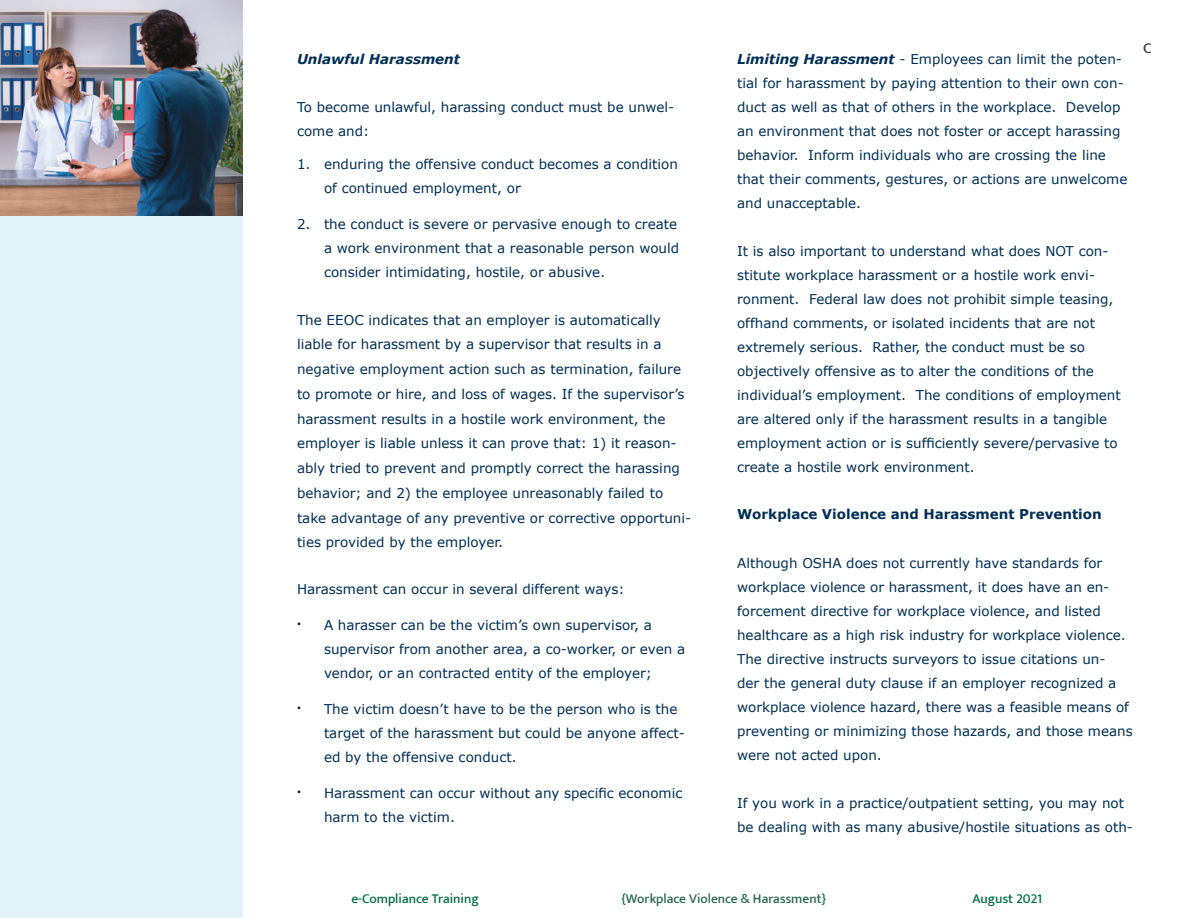
<style>
.page{position:relative;width:1188px;height:918px;background:#fff}
.page>*{position:absolute;margin:0;border:0;box-sizing:border-box;transform-origin:0 0}
.t1{font:500 15px "Mukta Vaani";color:#3e3e3f}
.t2{font:13.5px/24px "Verdana";color:#002e54}
.t3{font:700 13.5px "Verdana";color:#002e54}
.t4{font:500 13.5px "Mukta Vaani";color:#016d43}
.t5{font:500 13.5px "Mukta Vaani";color:#27654f}
.t6{font:italic 700 13.5px "Verdana";color:#002e54}
.s1{font-weight:700;font-style:italic}
.s2{color:#016d43}
</style>
<div class="page">
<div style="left:0;top:216px;width:243px;height:702px;background:#e2f3f8"></div>
<img style="left:0;top:0;width:243px;height:216px">
<p class="t6" style="left:297px;top:51px;width:165px">Unlawful Harassment</p>
<p class="t2" style="left:297px;top:96px;width:379px">To become unlawful, harassing conduct must be unwel&shy;come and:</p>
<p class="t2" style="left:324px;top:153px;width:356px;text-indent:-27px">1. enduring the offensive conduct becomes a condition of continued employment, or</p>
<p class="t2" style="left:324px;top:213px;width:357px;text-indent:-27px">2. the conduct is severe or pervasive enough to create a work environment that a reasonable person would consider intimidating, hostile, or abusive.</p>
<p class="t2" style="left:297px;top:308px;width:396px;line-height:24.8px">The EEOC indicates that an employer is automatically liable for harassment by a supervisor that results in a negative employment action such as termination, failure to promote or hire, and loss of wages. If the supervisor’s harassment results in a hostile work environment, the employer is liable unless it can prove that: 1) it reason&shy;ably tried to prevent and promptly correct the harassing behavior; and 2) the employee unreasonably failed to take advantage of any preventive or corrective opportuni&shy;ties provided by the employer.</p>
<p class="t2" style="left:297px;top:577px;width:329px">Harassment can occur in several different ways:</p>
<p class="t2" style="left:324px;top:613px;width:363px">A harasser can be the victim’s own supervisor, a supervisor from another area, a co-worker, or even a vendor, or an contracted entity of the employer;</p>
<p class="t2" style="left:324px;top:697px;width:362px">The victim doesn’t have to be the person who is the target of the harassment but could be anyone affect&shy;ed by the offensive conduct.</p>
<p class="t2" style="left:324px;top:781px;width:360px">Harassment can occur without any specific economic harm to the victim.</p>
<p class="t2" style="left:737px;top:48px;width:392px"><span class="s1">Limiting Harassment</span> - Employees can limit the poten&shy;tial for harassment by paying attention to their own con&shy;duct as well as that of others in the workplace. Develop an environment that does not foster or accept harassing behavior. Inform individuals who are crossing the line that their comments, gestures, or actions are unwelcome and unacceptable.</p>
<p class="t2" style="left:737px;top:240px;width:385px">It is also important to understand what does NOT con&shy;stitute workplace harassment or a hostile work envi&shy;ronment. Federal law does not prohibit simple teasing, offhand comments, or isolated incidents that are not extremely serious. Rather, the conduct must be so objectively offensive as to alter the conditions of the individual’s employment. The conditions of employment are altered only if the harassment results in a tangible employment action or is sufficiently severe/pervasive to create a hostile work environment.</p>
<p class="t3" style="left:737px;top:505px;width:366px">Workplace Violence and Harassment Prevention</p>
<p class="t2" style="left:737px;top:552px;width:397px">Although OSHA does not currently have standards for workplace violence or harassment, it does have an en&shy;forcement directive for workplace violence, and listed healthcare as a high risk industry for workplace violence.<br>The directive instructs surveyors to issue citations un-<br>der the general duty clause if an employer recognized a workplace violence hazard, there was a feasible means of preventing or minimizing those hazards, and those means were not acted upon.</p>
<p class="t2" style="left:737px;top:792px;width:397px">If you work in a practice/outpatient setting, you may not be dealing with as many abusive/hostile situations as oth-</p>
<p class="t1" style="left:1143px;top:38px;width:10px">C</p>
<p class="t4" style="left:351px;top:890px;width:129px">e-Compliance Training</p>
<p class="t5" style="left:621px;top:890px;width:206px"><span class="s2">{</span>Workplace Violence &amp; Harassment<span class="s2">}</span></p>
<p class="t4" style="left:972px;top:890px;width:71px">August 2021</p>
</div>
